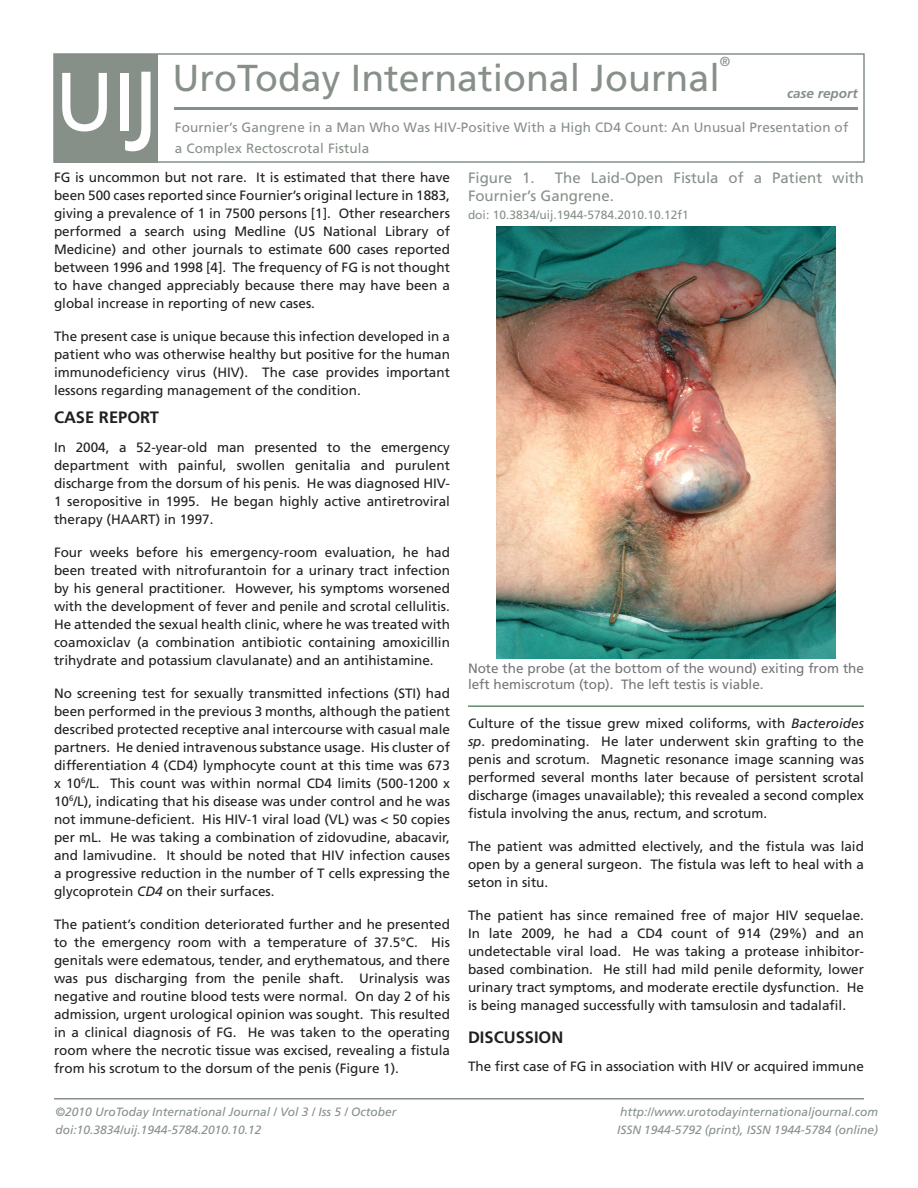
<style>
.page{position:relative;width:918px;height:1188px;background:#fff}
.page>*{position:absolute;margin:0;border:0;box-sizing:border-box;transform-origin:0 0}
.t1{font:82.5px "Frutiger LT Std";color:#fff}
.t2{font:37.5px "Frutiger LT Std";color:#869088}
.t3{font:700 16.5px "Frutiger LT Std";color:#231f20}
.t4{font:15px/18px "Frutiger LT Std";color:#869088}
.t5{font:13.5px/18px "Frutiger LT Std";color:#231f20;text-align:justify}
.t6{font:13.5px/21px "Frutiger LT Std";letter-spacing:.01em;color:#869088}
.t7{font:13.5px/16.2px "Frutiger LT Std";color:#757679}
.t8{font:italic 700 13.5px "Frutiger LT Std";color:#869088}
.t9{font:13.05px "Frutiger LT Std";color:#869088}
.t10{font:italic 12px "Frutiger LT Std";color:#869088}
.t11{font:12px "Frutiger LT Std";color:#869088}
.s1{font-size:112.2px}
.s2{font-style:italic}
</style>
<div class="page">
<hr style="left:54px;top:1098px;width:810px;height:2px;background:#869088">
<hr style="left:174px;top:107px;width:684px;height:3px;background:#869088">
<img style="left:497px;top:227px;width:338px;height:431px">
<hr style="left:468px;top:705px;width:396px;height:2px;background:#628a71">
<div style="left:54px;top:54px;width:103px;height:108px;background:#869088"></div>
<div style="left:53px;top:53px;width:812px;height:110px;border:2px solid #869088"></div>
<p class="t9" style="left:720px;top:53px;width:12px">®</p>
<p class="t2" style="left:172px;top:56px;width:549px">UroToday International Journal</p>
<p class="t1" style="left:55px;top:53px;width:106px">UI<span class="s1">J</span></p>
<p class="t8" style="left:787px;top:86px;width:72px">case report</p>
<p class="t6" style="left:175px;top:117px;width:675px">Fournier’s Gangrene in a Man Who Was HIV-Positive With a High CD4 Count: An Unusual Presentation of a Complex Rectoscrotal Fistula</p>
<p class="t5" style="left:54px;top:168px;width:398px">FG is uncommon but not rare. It is estimated that there have been 500 cases reported since Fournier’s original lecture in 1883, giving a prevalence of 1 in 7500 persons [1]. Other researchers performed a search using Medline (US National Library of Medicine) and other journals to estimate 600 cases reported between 1996 and 1998 [4]. The frequency of FG is not thought to have changed appreciably because there may have been a global increase in reporting of new cases.</p>
<p class="t5" style="left:54px;top:327px;width:398px">The present case is unique because this infection developed in a patient who was otherwise healthy but positive for the human immunodeficiency virus (HIV). The case provides important lessons regarding management of the condition.</p>
<p class="t3" style="left:54px;top:408px;width:107px">CASE REPORT</p>
<p class="t5" style="left:54px;top:438px;width:398px">In 2004, a 52-year-old man presented to the emergency department with painful, swollen genitalia and purulent discharge from the dorsum of his penis. He was diagnosed HIV-1 seropositive in 1995. He began highly active antiretroviral therapy (HAART) in 1997.</p>
<p class="t5" style="left:54px;top:543px;width:398px">Four weeks before his emergency-room evaluation, he had been treated with nitrofurantoin for a urinary tract infection by his general practitioner. However, his symptoms worsened with the development of fever and penile and scrotal cellulitis.<br>He attended the sexual health clinic, where he was treated with coamoxiclav (a combination antibiotic containing amoxicillin trihydrate and potassium clavulanate) and an antihistamine.</p>
<p class="t5" style="left:54px;top:684px;width:398px">No screening test for sexually transmitted infections (STI) had been performed in the previous 3 months, although the patient described protected receptive anal intercourse with casual male partners. He denied intravenous substance usage. His cluster of differentiation 4 (CD4) lymphocyte count at this time was 673 x 10<sup>6</sup>/L. This count was within normal CD4 limits (500-1200 x 10<sup>6</sup>/L), indicating that his disease was under control and he was not immune-deficient. His HIV-1 viral load (VL) was &lt; 50 copies per mL. He was taking a combination of zidovudine, abacavir, and lamivudine. It should be noted that HIV infection causes a progressive reduction in the number of T cells expressing the glycoprotein <span class="s2">CD4</span> on their surfaces.</p>
<p class="t5" style="left:54px;top:915px;width:398px">The patient’s condition deteriorated further and he presented to the emergency room with a temperature of 37.5°C. His genitals were edematous, tender, and erythematous, and there was pus discharging from the penile shaft. Urinalysis was negative and routine blood tests were normal. On day 2 of his admission, urgent urological opinion was sought. This resulted in a clinical diagnosis of FG. He was taken to the operating room where the necrotic tissue was excised, revealing a fistula from his scrotum to the dorsum of the penis (Figure 1).</p>
<p class="t4" style="left:468px;top:169px;width:397px;text-indent:87px">The Laid-Open Fistula of a Patient with<br>Fournier’s Gangrene.</p>
<p class="t11" style="left:468px;top:208px;width:222px">doi: 10.3834/uij.1944-5784.2010.10.12f1</p>
<p class="t4" style="left:468px;top:169px;width:68px">Figure 1.</p>
<p class="t7" style="left:468px;top:660px;width:398px">Note the probe (at the bottom of the wound) exiting from the left hemiscrotum (top). The left testis is viable.</p>
<p class="t5" style="left:468px;top:714px;width:398px">Culture of the tissue grew mixed coliforms, with <span class="s2">Bacteroides sp</span>. predominating. He later underwent skin grafting to the penis and scrotum. Magnetic resonance image scanning was performed several months later because of persistent scrotal discharge (images unavailable); this revealed a second complex fistula involving the anus, rectum, and scrotum.</p>
<p class="t5" style="left:468px;top:837px;width:397px">The patient was admitted electively, and the fistula was laid open by a general surgeon. The fistula was left to heal with a seton in situ.</p>
<p class="t5" style="left:468px;top:906px;width:398px">The patient has since remained free of major HIV sequelae.<br>In late 2009, he had a CD4 count of 914 (29%) and an undetectable viral load. He was taking a protease inhibitor&shy;based combination. He still had mild penile deformity, lower urinary tract symptoms, and moderate erectile dysfunction. He is being managed successfully with tamsulosin and tadalafil.</p>
<p class="t3" style="left:468px;top:1027px;width:97px">DISCUSSION</p>
<p class="t5" style="left:468px;top:1058px;width:397px">The first case of FG in association with HIV or acquired immune</p>
<p class="t10" style="left:56px;top:1105px;width:343px">©2010 UroToday International Journal / Vol 3 / Iss 5 / October</p>
<p class="t10" style="left:56px;top:1123px;width:208px">doi:10.3834/uij.1944-5784.2010.10.12</p>
<p class="t10" style="left:620px;top:1105px;width:260px">http://www.urotodayinternationaljournal.com</p>
<p class="t10" style="left:617px;top:1123px;width:262px">ISSN 1944-5792 (print), ISSN 1944-5784 (online)</p>
</div>
